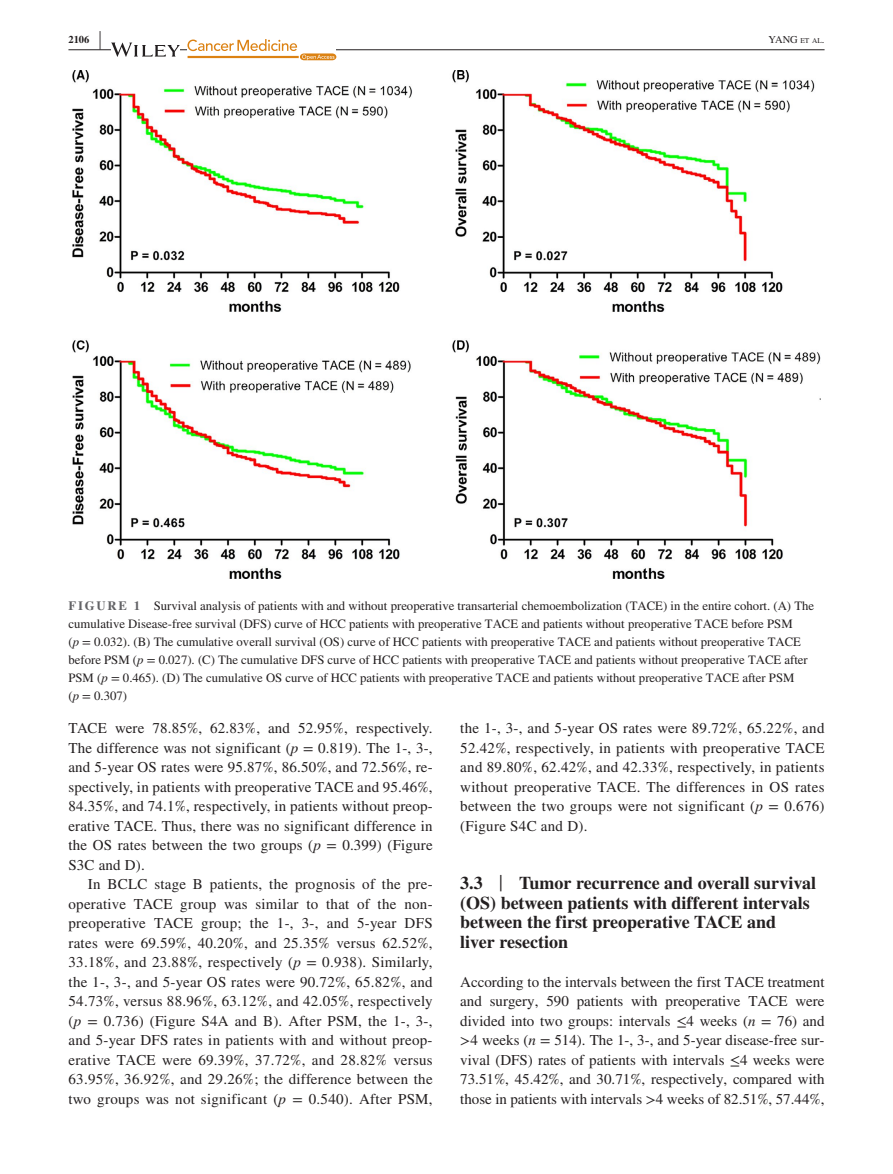
<style>
.page{position:relative;width:893px;height:1174px;background:#fff}
.page>*{position:absolute;margin:0;border:0;box-sizing:border-box;transform-origin:0 0}
.t1{font:700 25.95px "STIX";color:#231f20;scale:.36 1}
.t2{font:700 18px/19.5px "STIX";color:#231f20}
.t3{font:15px/19.5px "STIX";letter-spacing:.01em;color:#231f20;text-align:justify}
.t4{font:12.75px/18px "STIX";color:#231f20}
.t5{font:10.5px "STIX";color:#231f20}
.t6{font:700 10.5px "STIX";color:#231f20}
.s1{font-size:7.35px}
.s2{font-weight:700;color:#636366}
.s3{font-style:italic}
.s4{font-weight:400;font-size:23.7px}
</style>
<div class="page">
<hr style="left:68px;top:49px;width:756px;height:1px;background:#231f20">
<svg style="left:111px;top:43px;width:69px;height:14px"></svg>
<svg style="left:187px;top:39px;width:149px;height:21px"></svg>
<img style="left:72px;top:70px;width:749px;height:508px">
<p class="t6" style="left:68px;top:33px;width:22px">2106</p>
<h1 class="t1" style="left:99px;top:25px;width:7px">|</h1>
<p class="t5" style="left:768px;top:32px;width:58px">YANG <span class="s1">et al</span>.</p>
<p class="t4" style="left:68px;top:598px;width:747px"><span class="s2">FIGURE 1</span> Survival analysis of patients with and without preoperative transarterial chemoembolization (TACE) in the entire cohort. (A) The cumulative Disease-free survival (DFS) curve of HCC patients with preoperative TACE and patients without preoperative TACE before PSM<br>(<span class="s3">p</span> = 0.032). (B) The cumulative overall survival (OS) curve of HCC patients with preoperative TACE and patients without preoperative TACE before PSM (<span class="s3">p</span> = 0.027). (C) The cumulative DFS curve of HCC patients with preoperative TACE and patients without preoperative TACE after PSM (<span class="s3">p</span> = 0.465). (D) The cumulative OS curve of HCC patients with preoperative TACE and patients without preoperative TACE after PSM<br>(<span class="s3">p</span> = 0.307)</p>
<p class="t3" style="left:68px;top:719px;width:366px">TACE were 78.85%, 62.83%, and 52.95%, respectively.<br>The difference was not significant (<span class="s3">p</span> = 0.819). The 1-, 3-, and 5-year OS rates were 95.87%, 86.50%, and 72.56%, re&shy;spectively, in patients with preoperative TACE and 95.46%, 84.35%, and 74.1%, respectively, in patients without preop&shy;erative TACE. Thus, there was no significant difference in the OS rates between the two groups (<span class="s3">p</span> = 0.399) (Figure S3C and D).</p>
<p class="t3" style="left:68px;top:875px;width:366px;text-indent:20px">In BCLC stage B patients, the prognosis of the pre&shy;operative TACE group was similar to that of the non&shy;preoperative TACE group; the 1-, 3-, and 5-year DFS rates were 69.59%, 40.20%, and 25.35% versus 62.52%, 33.18%, and 23.88%, respectively (<span class="s3">p</span> = 0.938). Similarly, the 1-, 3-, and 5-year OS rates were 90.72%, 65.82%, and 54.73%, versus 88.96%, 63.12%, and 42.05%, respectively (<span class="s3">p</span> = 0.736) (Figure S4A and B). After PSM, the 1-, 3-, and 5-year DFS rates in patients with and without preop&shy;erative TACE were 69.39%, 37.72%, and 28.82% versus 63.95%, 36.92%, and 29.26%; the difference between the two groups was not significant (<span class="s3">p</span> = 0.540). After PSM,</p>
<p class="t3" style="left:460px;top:719px;width:366px">the 1-, 3-, and 5-year OS rates were 89.72%, 65.22%, and 52.42%, respectively, in patients with preoperative TACE and 89.80%, 62.42%, and 42.33%, respectively, in patients without preoperative TACE. The differences in OS rates between the two groups were not significant (<span class="s3">p</span> = 0.676) (Figure S4C and D).</p>
<p class="t2" style="left:460px;top:873px;width:357px">3.3 <span class="s4">|</span> Tumor recurrence and overall survival (OS) between patients with different intervals between the first preoperative TACE and<br>liver resection</p>
<p class="t3" style="left:460px;top:973px;width:366px">According to the intervals between the first TACE treatment and surgery, 590 patients with preoperative TACE were divided into two groups: intervals ≤4 weeks (<span class="s3">n</span> = 76) and &gt;4 weeks (<span class="s3">n</span> = 514). The 1-, 3-, and 5-year disease-free sur&shy;vival (DFS) rates of patients with intervals ≤4 weeks were 73.51%, 45.42%, and 30.71%, respectively, compared with those in patients with intervals &gt;4 weeks of 82.51%, 57.44%,</p>
</div>
